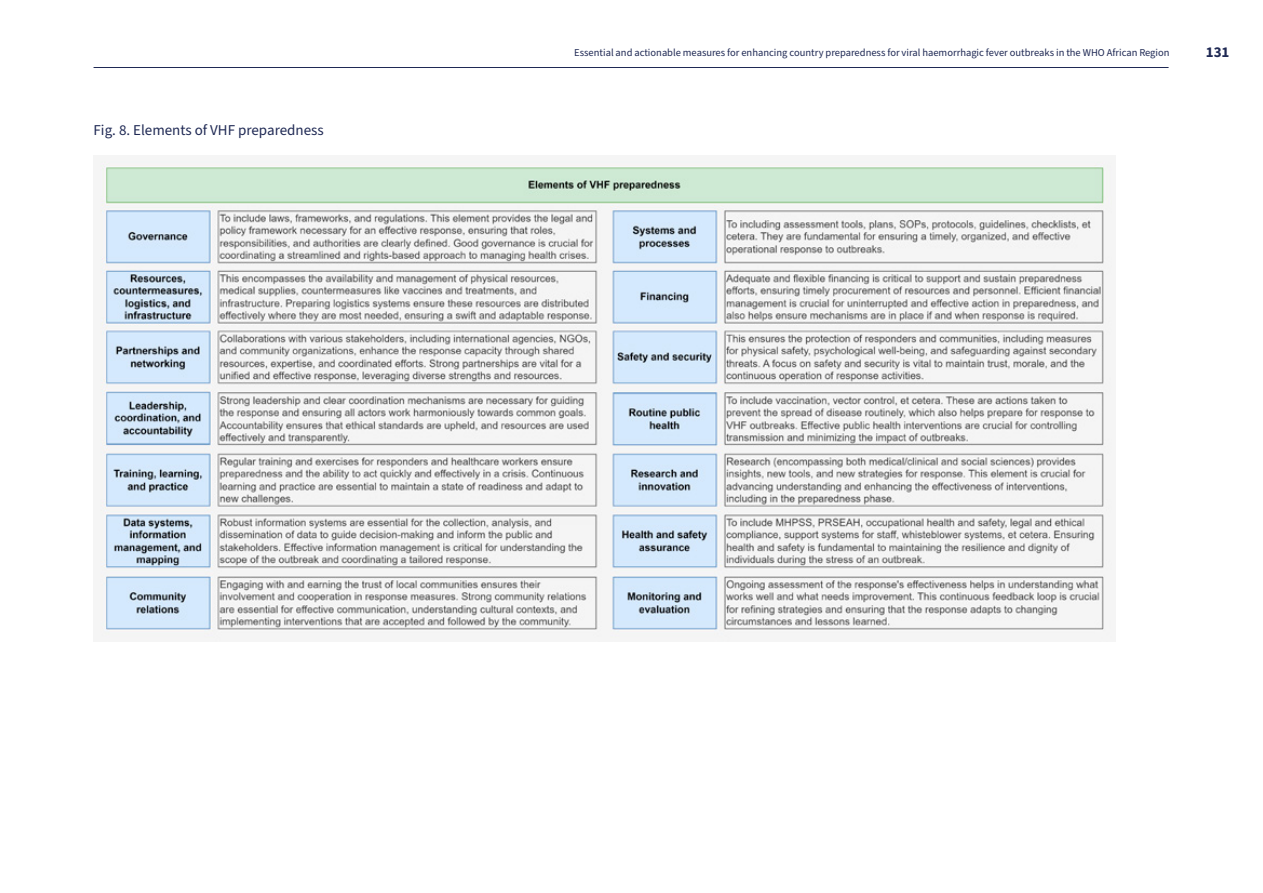
<style>
.page{position:relative;width:1263px;height:893px;background:#fff}
.page>*{position:absolute;margin:0;border:0;box-sizing:border-box;transform-origin:0 0}
.t1{font:15px "Source Sans Pro";color:#1f2954}
.t2{font:700 15px "Source Sans Pro";color:#1f2954}
.t3{font:10.5px "Source Sans Pro";color:#1f2954}
</style>
<div class="page">
<hr style="left:94px;top:67px;width:1074px;height:1px;background:#1f2954">
<img style="left:100px;top:161px;width:1012px;height:480px">
<h1 class="t1" style="left:94px;top:120px;width:232px">Fig. 8. Elements of VHF preparedness</h1>
<p class="t3" style="left:574px;top:46px;width:597px">Essential and actionable measures for enhancing country preparedness for viral haemorrhagic fever outbreaks in the WHO African Region</p>
<h1 class="t2" style="left:1206px;top:42px;width:25px">131</h1>
</div>
